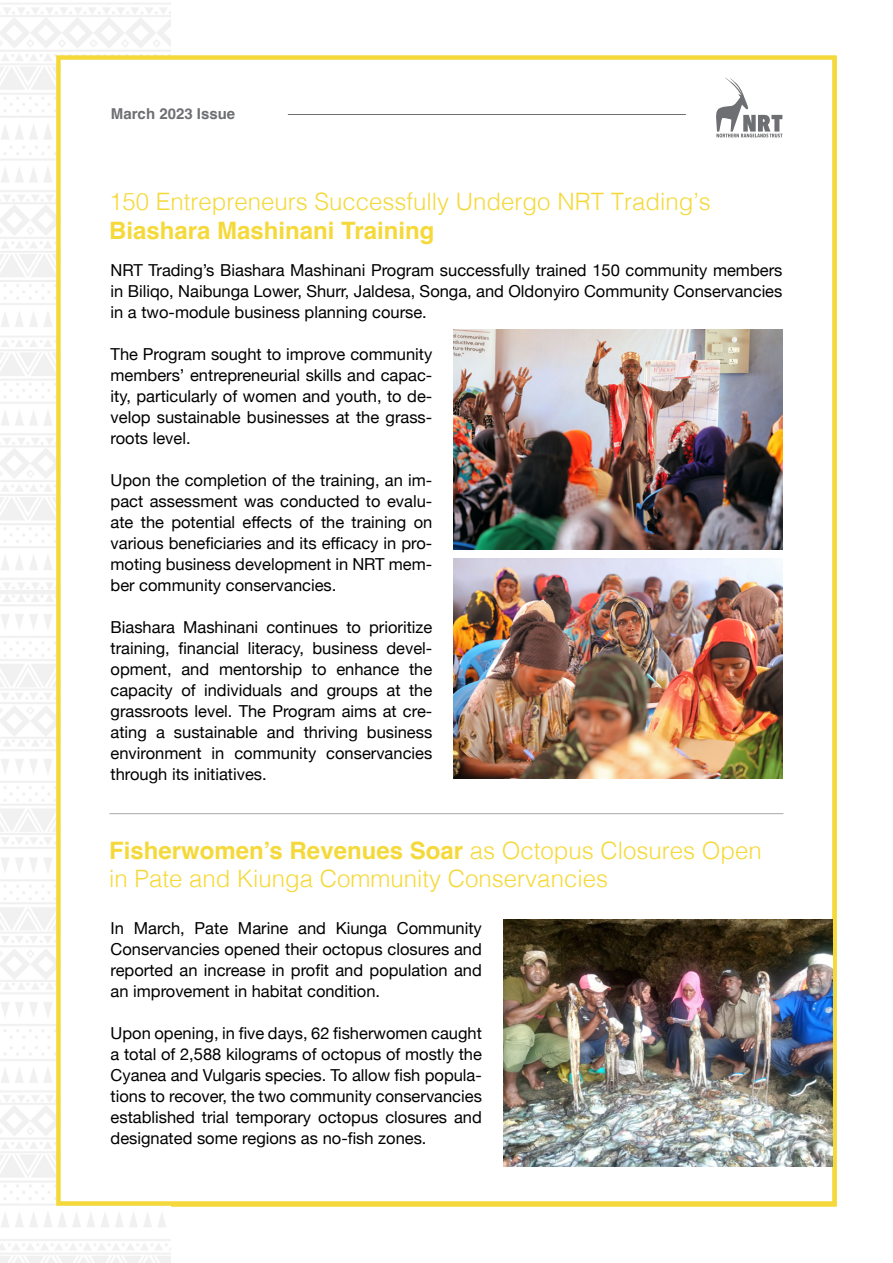
<style>
.page{position:relative;width:893px;height:1263px;background:#fff}
.page>*{position:absolute;margin:0;border:0;box-sizing:border-box;transform-origin:0 0}
.t1{font:300 24px/28.8px "Helvetica";color:#f5d93a}
.t2{font:700 24px "Helvetica";color:#f5d93a}
.t3{font:16.5px/21px "Helvetica Neue";color:#000;text-align:justify}
.t4{font:700 15px "Helvetica";color:#6e6f72}
.s1{font-weight:700}
</style>
<div class="page">
<div style="left:56px;top:55px;width:781px;height:1151px;background:#fff;border:4px solid #f5d93a"></div>
<hr style="left:109px;top:813px;width:674px;height:1px;background:#a7a9ac">
<svg style="left:716px;top:78px;width:66px;height:59px"></svg>
<hr style="left:288px;top:114px;width:398px;height:1px;background:#6e6f72">
<img style="left:454px;top:330px;width:328px;height:219px">
<img style="left:454px;top:559px;width:329px;height:219px">
<img style="left:504px;top:920px;width:328px;height:246px">
<p class="t4" style="left:111px;top:105px;width:126px">March 2023 Issue</p>
<h1 class="t1" style="left:109px;top:185px;width:603px">150 Entrepreneurs Successfully Undergo NRT Trading’s</h1>
<h1 class="t2" style="left:109px;top:216px;width:327px">Biashara Mashinani Training</h1>
<p class="t3" style="left:111px;top:261px;width:673px">NRT Trading’s Biashara Mashinani Program successfully trained 150 community members in Biliqo, Naibunga Lower, Shurr, Jaldesa, Songa, and Oldonyiro Community Conservancies in a two-module business planning course.</p>
<p class="t3" style="left:111px;top:345px;width:323px">The Program sought to improve community members’ entrepreneurial skills and capac&shy;ity, particularly of women and youth, to de&shy;velop sustainable businesses at the grass&shy;roots level.</p>
<p class="t3" style="left:111px;top:471px;width:323px">Upon the completion of the training, an im&shy;pact assessment was conducted to evalu&shy;ate the potential effects of the training on various beneficiaries and its efficacy in pro&shy;moting business development in NRT mem&shy;ber community conservancies.</p>
<p class="t3" style="left:111px;top:618px;width:323px">Biashara Mashinani continues to prioritize training, financial literacy, business devel&shy;opment, and mentorship to enhance the capacity of individuals and groups at the grassroots level. The Program aims at cre&shy;ating a sustainable and thriving business environment in community conservancies through its initiatives.</p>
<h1 class="t1" style="left:109px;top:834px;width:654px"><span class="s1">Fisherwomen’s Revenues Soar</span> as Octopus Closures Open in Pate and Kiunga Community Conservancies</h1>
<p class="t3" style="left:111px;top:919px;width:373px">In March, Pate Marine and Kiunga Community Conservancies opened their octopus closures and reported an increase in profit and population and an improvement in habitat condition.</p>
<p class="t3" style="left:111px;top:1024px;width:373px">Upon opening, in five days, 62 fisherwomen caught a total of 2,588 kilograms of octopus of mostly the Cyanea and Vulgaris species. To allow fish popula&shy;tions to recover, the two community conservancies established trial temporary octopus closures and designated some regions as no-fish zones.</p>
</div>
